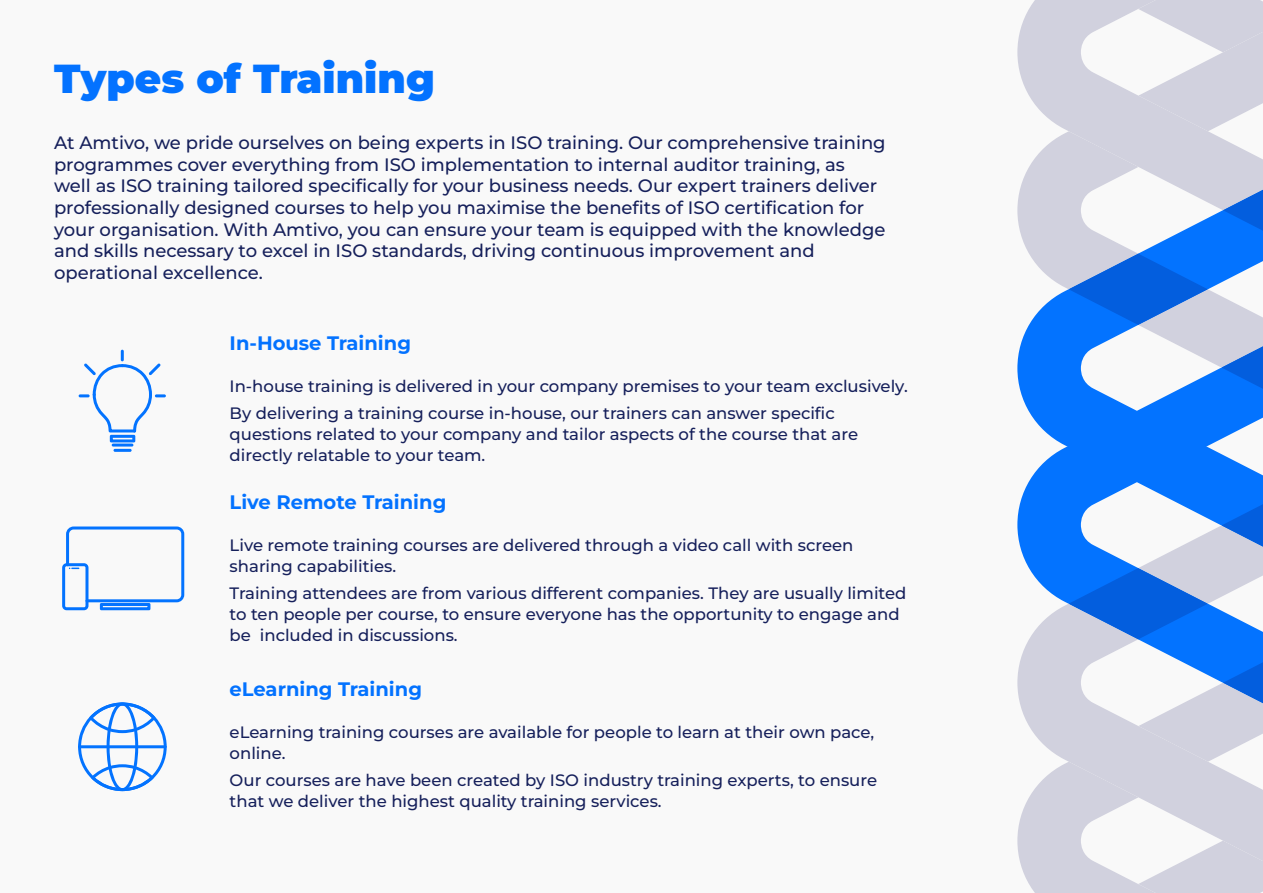
<style>
.page{position:relative;width:1263px;height:893px;background:#f9f9f9}
.page>*{position:absolute;margin:0;border:0;box-sizing:border-box;transform-origin:0 0}
.t1{font:900 40.5px "Montserrat";color:#0372ff}
.t2{font:700 19.5px "Montserrat";color:#0372ff}
.t3{font:500 18px/21.6px "Montserrat";color:#16205b}
.t4{font:500 16.5px/21px "Montserrat";color:#16205b}
</style>
<div class="page">
<svg style="left:1017px;top:548px;width:246px;height:345px;fill:#d1d1de"></svg>
<svg style="left:1068px;top:568px;width:140px;height:71px;background:#367fe6"></svg>
<svg style="left:1017px;top:390px;width:246px;height:158px;fill:#0373ff"></svg>
<svg style="left:1017px;top:0;width:246px;height:390px;fill:#d1d1de"></svg>
<svg style="left:1223px;top:190px;width:40px;height:41px;background:#347fe6"></svg>
<svg style="left:62px;top:526px;width:122px;height:84px"></svg>
<svg style="left:78px;top:702px;width:89px;height:89px"></svg>
<hr style="left:78px;top:745px;width:89px;height:3px;background:#0373ff;border-radius:2px">
<hr style="left:112px;top:444px;width:21px;height:3px;background:#0373ff;border-radius:2px">
<hr style="left:113px;top:449px;width:19px;height:3px;background:#0373ff;border-radius:2px">
<svg style="left:79px;top:350px;width:87px;height:92px"></svg>
<h1 class="t1" style="left:54px;top:56px;width:382px">Types of Training</h1>
<p class="t3" style="left:54px;top:133px;width:833px">At Amtivo, we pride ourselves on being experts in ISO training. Our comprehensive training programmes cover everything from ISO implementation to internal auditor training, as well as ISO training tailored specifically for your business needs. Our expert trainers deliver professionally designed courses to help you maximise the benefits of ISO certification for your organisation. With Amtivo, you can ensure your team is equipped with the knowledge and skills necessary to excel in ISO standards, driving continuous improvement and operational excellence.</p>
<p class="t2" style="left:230px;top:329px;width:183px">In-House Training</p>
<p class="t4" style="left:230px;top:373px;width:680px;line-height:27px">In-house training is delivered in your company premises to your team exclusively.<br>By delivering a training course in-house, our trainers can answer specific</p>
<p class="t4" style="left:230px;top:424px;width:630px">questions related to your company and tailor aspects of the course that are directly relatable to your team.</p>
<p class="t2" style="left:230px;top:488px;width:218px">Live Remote Training</p>
<p class="t4" style="left:230px;top:536px;width:625px">Live remote training courses are delivered through a video call with screen sharing capabilities.</p>
<p class="t4" style="left:230px;top:584px;width:678px">Training attendees are from various different companies. They are usually limited to ten people per course, to ensure everyone has the opportunity to engage and be included in discussions.</p>
<p class="t2" style="left:230px;top:675px;width:194px">eLearning Training</p>
<p class="t4" style="left:230px;top:723px;width:646px">eLearning training courses are available for people to learn at their own pace, online.</p>
<p class="t4" style="left:230px;top:771px;width:649px">Our courses are have been created by ISO industry training experts, to ensure that we deliver the highest quality training services.</p>
</div>
